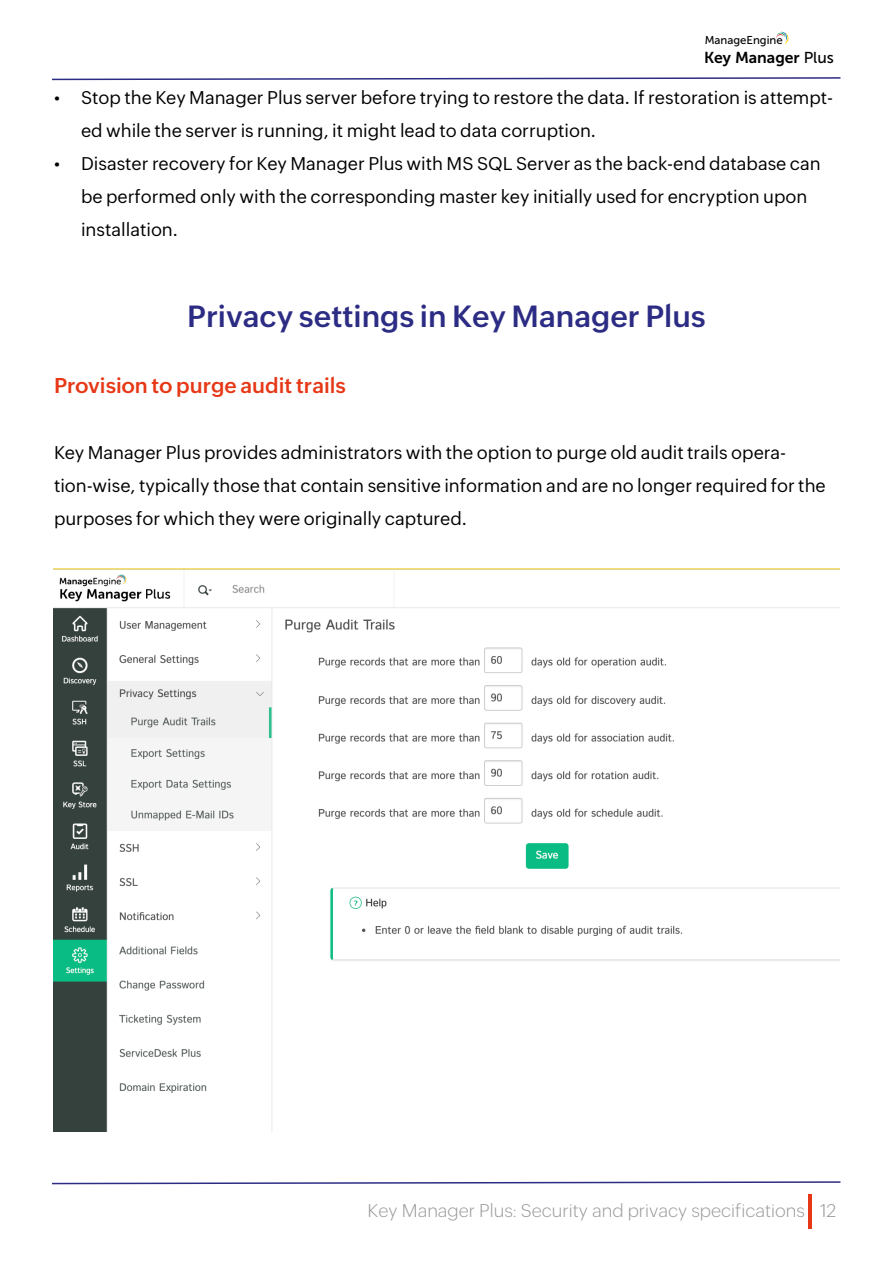
<style>
.page{position:relative;width:893px;height:1263px;background:#fff}
.page>*{position:absolute;margin:0;border:0;box-sizing:border-box;transform-origin:0 0}
.t1{font:600 30px "Zoho Puvi";color:#2c2c85}
.t2{font:600 21px "Zoho Puvi";color:#e63816}
.t3{font:18px/33px "Zoho Puvi";color:#000}
.t4{font:300 18px "Zoho Puvi";color:#999}
.t5{font:15.75px "Museo Sans 700";color:#000}
.t6{font:11.4px "Museo Sans 500";color:#000}
.s1{font-family:"Museo Sans 500"}
</style>
<div class="page">
<hr style="left:808px;top:1194px;width:4px;height:34px;background:#e63816">
<svg style="left:52px;top:1181px;width:789px;height:4px"></svg>
<svg style="left:52px;top:77px;width:789px;height:4px"></svg>
<svg style="left:776px;top:31px;width:13px;height:13px"></svg>
<img style="left:54px;top:569px;width:785px;height:562px">
<p class="t6" style="left:705px;top:34px;width:80px">ManageEngine</p>
<p class="t5" style="left:704px;top:49px;width:131px">Key Manager <span class="s1">Plus</span></p>
<p class="t3" style="left:81px;top:80px;width:754px;text-indent:-27px">• Stop the Key Manager Plus server before trying to restore the data. If restoration is attempt&shy;ed while the server is running, it might lead to data corruption.</p>
<p class="t3" style="left:81px;top:146px;width:741px;text-indent:-27px">• Disaster recovery for Key Manager Plus with MS SQL Server as the back-end database can be performed only with the corresponding master key initially used for encryption upon installation.</p>
<p class="t1" style="left:187px;top:293px;width:520px">Privacy settings in Key Manager Plus</p>
<p class="t2" style="left:54px;top:369px;width:293px">Provision to purge audit trails</p>
<p class="t3" style="left:54px;top:434px;width:773px">Key Manager Plus provides administrators with the option to purge old audit trails opera&shy;tion-wise, typically those that contain sensitive information and are no longer required for the purposes for which they were originally captured.</p>
<p class="t4" style="left:367px;top:1197px;width:470px">Key Manager Plus: Security and privacy specifications 12</p>
</div>
